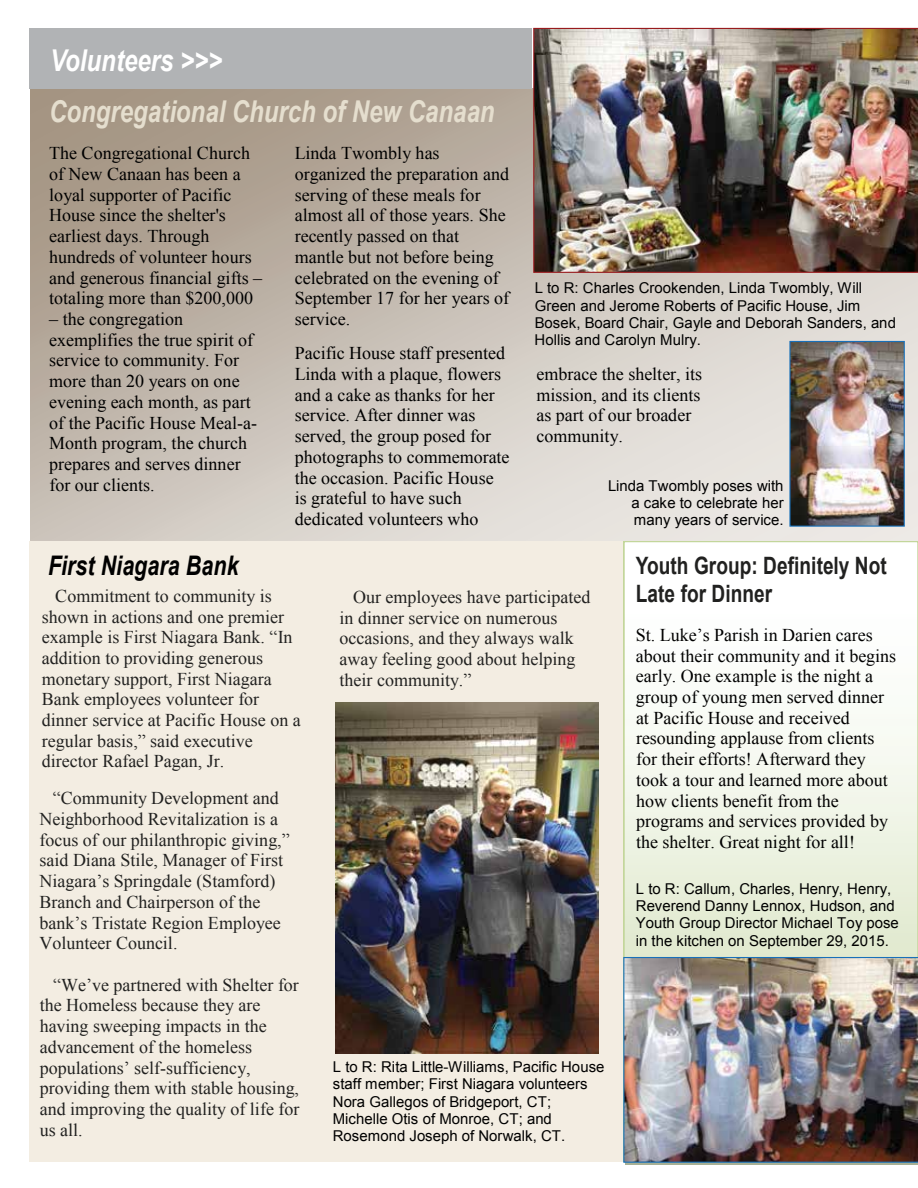
<style>
.page{position:relative;width:918px;height:1188px;background:#fff}
.page>*{position:absolute;margin:0;border:0;box-sizing:border-box;transform-origin:0 0}
.t1{font:italic 700 30px "Arial";color:#e5dece;scale:.8 1}
.t2{font:italic 700 30px "Arial";color:#fff;scale:.8 1}
.t3{font:italic 700 27px "Arial";letter-spacing:.005em;color:#000;scale:.79 1}
.t4{font:700 24px/27.6px "Arial";color:#212120;scale:.8 1}
.t5{font:18px/20.7px "Times New Roman";color:#000}
.t6{font:18px/20.7px "Times New Roman";color:#212120}
.t7{font:15px/17.2px "Arial";color:#000}
</style>
<div class="page">
<svg style="left:623px;top:541px;width:295px;height:416px"></svg>
<div style="left:326px;top:541px;width:297px;height:621px;background:#f3ede2"></div>
<div style="left:29px;top:541px;width:297px;height:621px;background:#f3ede2"></div>
<svg style="left:31px;top:89px;width:887px;height:452px"></svg>
<img style="left:533px;top:28px;width:385px;height:245px">
<img style="left:335px;top:703px;width:263px;height:351px">
<div style="left:29px;top:28px;width:503px;height:61px;background:#b1b3b5"></div>
<img style="left:623px;top:957px;width:295px;height:206px">
<img style="left:791px;top:343px;width:112px;height:182px">
<div style="left:789px;top:341px;width:116px;height:186px;border:1px solid #1870b9"></div>
<h1 class="t2" style="left:50px;top:40px;width:217px">Volunteers &gt;&gt;&gt;</h1>
<h1 class="t1" style="left:49px;top:92px;width:559px">Congregational Church of New Canaan</h1>
<p class="t5" style="left:49px;top:143px;width:215px">The Congregational Church of New Canaan has been a loyal supporter of Pacific<br>House since the shelter's earliest days. Through hundreds of volunteer hours and generous financial gifts – totaling more than $200,000</p>
<p class="t5" style="left:49px;top:308px;width:209px">– the congregation exemplifies the true spirit of service to community. For more than 20 years on one evening each month, as part of the Pacific House Meal-a-<br>Month program, the church prepares and serves dinner for our clients.</p>
<p class="t5" style="left:295px;top:143px;width:216px">Linda Twombly has organized the preparation and serving of these meals for almost all of those years. She recently passed on that mantle but not before being celebrated on the evening of<br>September 17 for her years of service.</p>
<p class="t5" style="left:295px;top:343px;width:216px">Pacific House staff presented<br>Linda with a plaque, flowers and a cake as thanks for her service. After dinner was served, the group posed for photographs to commemorate the occasion. Pacific House is grateful to have such dedicated volunteers who</p>
<p class="t7" style="left:535px;top:280px;width:363px">L to R: Charles Crookenden, Linda Twombly, Will Green and Jerome Roberts of Pacific House, Jim Bosek, Board Chair, Gayle and Deborah Sanders, and Hollis and Carolyn Mulry.</p>
<p class="t5" style="left:536px;top:364px;width:167px">embrace the shelter, its mission, and its clients as part of our broader community.</p>
<p class="t7" style="left:631px;top:477px;width:154px;text-align:justify;text-indent:-23px">Linda Twombly poses with a cake to celebrate her many years of service.</p>
<h3 class="t4" style="left:636px;top:553px;width:315px">Youth Group: Definitely Not<br>Late for Dinner</h3>
<p class="t5" style="left:636px;top:624px;width:262px">St. Luke’s Parish in Darien cares about their community and it begins early. One example is the night a group of young men served dinner at Pacific House and received resounding applause from clients for their efforts! Afterward they took a tour and learned more about how clients benefit from the programs and services provided by the shelter. Great night for all!</p>
<p class="t7" style="left:636px;top:880px;width:265px">L to R: Callum, Charles, Henry, Henry, Reverend Danny Lennox, Hudson, and Youth Group Director Michael Toy pose in the kitchen on September 29, 2015.</p>
<h2 class="t3" style="left:48px;top:548px;width:243px">First Niagara Bank</h2>
<p class="t6" style="left:42px;top:585px;width:261px;text-indent:14px">Commitment to community is shown in actions and one premier example is First Niagara Bank. “In addition to providing generous monetary support, First Niagara<br>Bank employees volunteer for dinner service at Pacific House on a regular basis,” said executive director Rafael Pagan, Jr.</p>
<p class="t6" style="left:340px;top:586px;width:252px;text-indent:14px">Our employees have participated in dinner service on numerous occasions, and they always walk away feeling good about helping their community.”</p>
<p class="t6" style="left:39px;top:788px;width:252px;text-indent:14px">“Community Development and<br>Neighborhood Revitalization is a focus of our philanthropic giving,” said Diana Stile, Manager of First<br>Niagara’s Springdale (Stamford)<br>Branch and Chairperson of the bank’s Tristate Region Employee<br>Volunteer Council.</p>
<p class="t6" style="left:40px;top:974px;width:261px;text-indent:13px">“We’ve partnered with Shelter for the Homeless because they are having sweeping impacts in the advancement of the homeless populations’ self-sufficiency, providing them with stable housing, and improving the quality of life for us all.</p>
<p class="t7" style="left:333px;top:1058px;width:273px">L to R: Rita Little-Williams, Pacific House staff member; First Niagara volunteers Nora Gallegos of Bridgeport, CT; Michelle Otis of Monroe, CT; and Rosemond Joseph of Norwalk, CT.</p>
</div>
